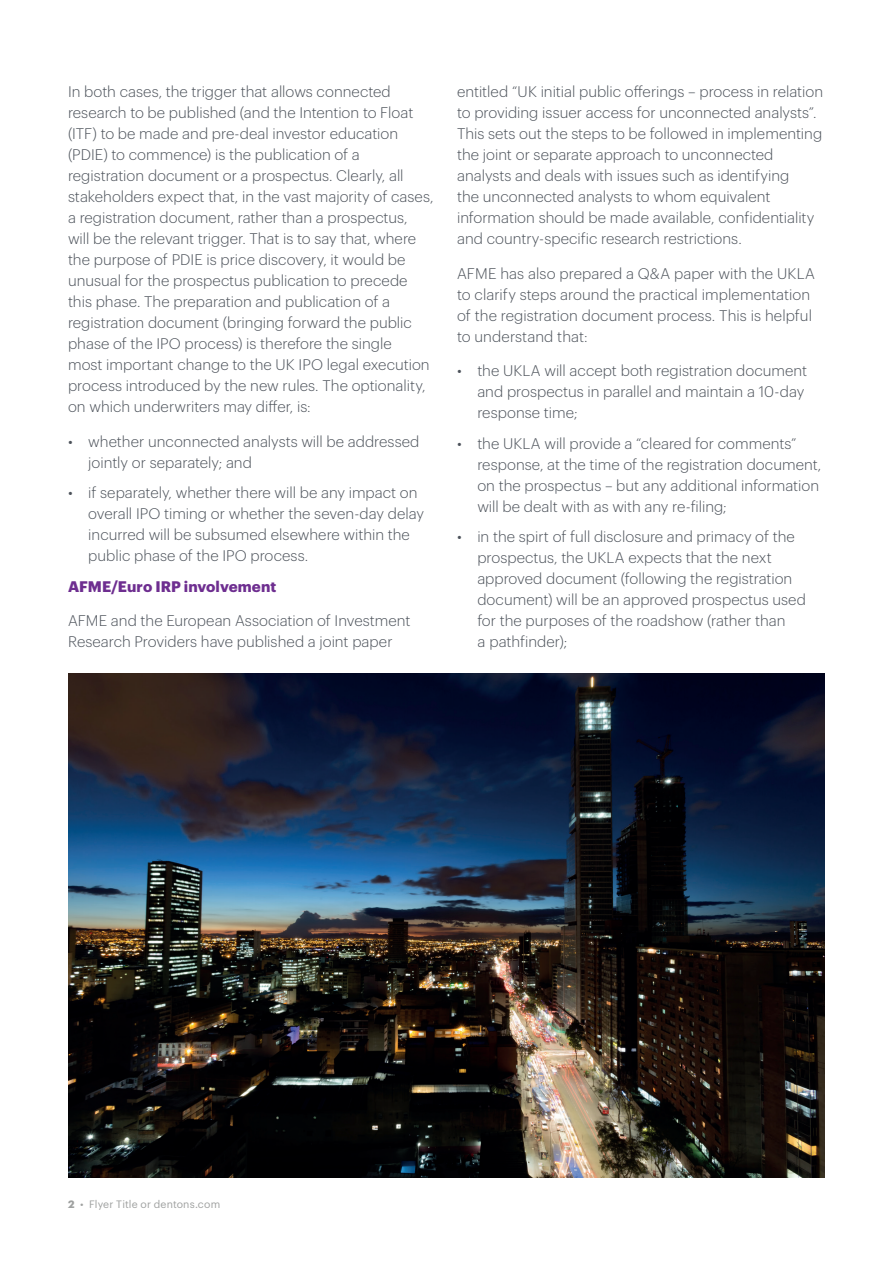
<style>
.page{position:relative;width:893px;height:1263px;background:#fff}
.page>*{position:absolute;margin:0;border:0;box-sizing:border-box;transform-origin:0 0}
.t1{font:300 15px/21px "Dentons Sans";color:#4c525a}
.t2{font:700 15px "Dentons Sans";letter-spacing:.005em;color:#6e2e90}
.t3{font:10.5px "Dentons Sans";letter-spacing:.015em;color:#9fa1a0}
.s1{font-weight:700}
</style>
<div class="page">
<img style="left:68px;top:673px;width:757px;height:505px">
<p class="t1" style="left:68px;top:80px;width:367px">In both cases, the trigger that allows connected research to be published (and the Intention to Float (ITF) to be made and pre-deal investor education (PDIE) to commence) is the publication of a registration document or a prospectus. Clearly, all stakeholders expect that, in the vast majority of cases, a registration document, rather than a prospectus,<br>will be the relevant trigger. That is to say that, where the purpose of PDIE is price discovery, it would be unusual for the prospectus publication to precede this phase. The preparation and publication of a registration document (bringing forward the public phase of the IPO process) is therefore the single<br>most important change to the UK IPO legal execution process introduced by the new rules. The optionality, on which underwriters may differ, is:</p>
<p class="t1" style="left:88px;top:430px;width:333px;text-indent:-20px">• whether unconnected analysts will be addressed jointly or separately; and</p>
<p class="t1" style="left:88px;top:481px;width:337px;text-indent:-20px">• if separately, whether there will be any impact on overall IPO timing or whether the seven-day delay incurred will be subsumed elsewhere within the public phase of the IPO process.</p>
<p class="t2" style="left:68px;top:575px;width:210px">AFME/Euro IRP involvement</p>
<p class="t1" style="left:68px;top:609px;width:344px">AFME and the European Association of Investment<br>Research Providers have published a joint paper</p>
<p class="t1" style="left:457px;top:80px;width:368px">entitled “UK initial public offerings – process in relation to providing issuer access for unconnected analysts”.<br>This sets out the steps to be followed in implementing the joint or separate approach to unconnected analysts and deals with issues such as identifying<br>the unconnected analysts to whom equivalent information should be made available, confidentiality and country-specific research restrictions.</p>
<p class="t1" style="left:457px;top:262px;width:359px">AFME has also prepared a Q&amp;A paper with the UKLA to clarify steps around the practical implementation of the registration document process. This is helpful to understand that:</p>
<p class="t1" style="left:477px;top:359px;width:331px;text-indent:-20px">• the UKLA will accept both registration document and prospectus in parallel and maintain a 10-day response time;</p>
<p class="t1" style="left:477px;top:432px;width:345px;text-indent:-20px">• the UKLA will provide a “cleared for comments” response, at the time of the registration document, on the prospectus – but any additional information will be dealt with as with any re-filing;</p>
<p class="t1" style="left:477px;top:525px;width:330px;text-indent:-20px">• in the spirt of full disclosure and primacy of the prospectus, the UKLA expects that the next approved document (following the registration document) will be an approved prospectus used for the purposes of the roadshow (rather than<br>a pathfinder);</p>
<p class="t3" style="left:68px;top:1196px;width:154px"><span class="s1">2</span> • Flyer Title or dentons.com</p>
</div>
